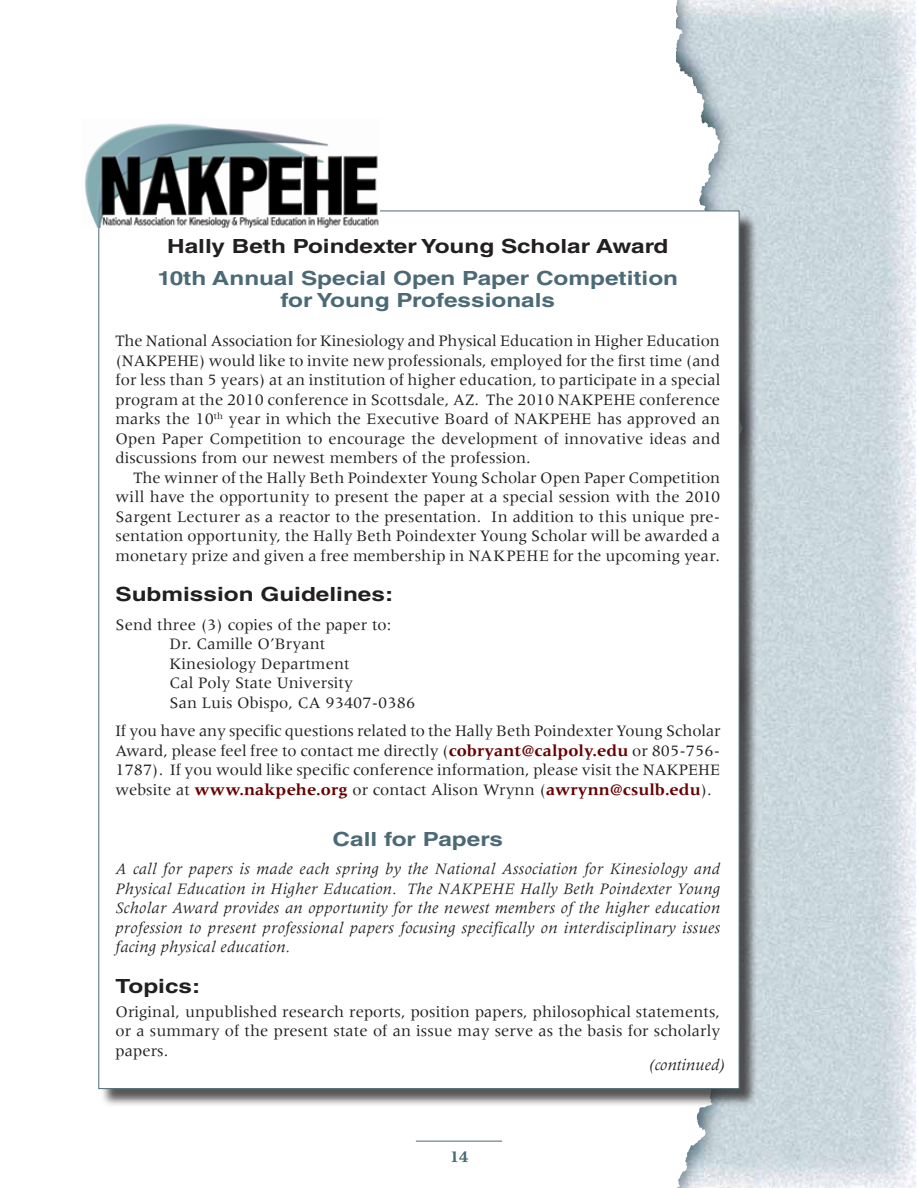
<style>
.page{position:relative;width:918px;height:1188px;background:#fff}
.page>*{position:absolute;margin:0;border:0;box-sizing:border-box;transform-origin:0 0}
.t1{font:700 19.5px/22.5px "Helvetica LT Std";color:#4b6a76;text-align:center;scale:1.25 1}
.t2{font:700 19.5px "Helvetica LT Std";color:#221f20;scale:1.25 1}
.t3{font:16.5px/19.5px "Meridien";letter-spacing:.005em;color:#221f20;text-align:justify}
.t4{font:italic 16.5px/19.5px "Meridien";letter-spacing:.015em;color:#221f20;text-align:justify}
.t5{font:700 16.5px "Meridien";color:#4b6a76}
.s1{font-weight:700;color:#670000}
</style>
<div class="page">
<img style="left:743px;top:0;width:173px;height:1188px">
<svg style="left:676px;top:0;width:67px;height:1188px"></svg>
<hr style="left:416px;top:1141px;width:86px;height:1px;background:#4b6a76">
<div style="left:101px;top:213px;width:657px;height:895px;background:#221f20;opacity:.75"></div>
<div style="left:98px;top:211px;width:642px;height:878px;background:#fff;border:1px solid #4b6a76"></div>
<img style="left:84px;top:123px;width:296px;height:104px">
<p class="t2" style="left:167px;top:234px;width:403px">Hally Beth Poindexter Young Scholar Award</p>
<p class="t1" style="left:158px;top:266px;width:418px">10th Annual Special Open Paper Competition for Young Professionals</p>
<p class="t3" style="left:116px;top:331px;width:606px">The National Association for Kinesiology and Physical Education in Higher Education (NAKPEHE) would like to invite new professionals, employed for the first time (and for less than 5 years) at an institution of higher education, to participate in a special program at the 2010 conference in Scottsdale, AZ. The 2010 NAKPEHE conference marks the 10<sup>th</sup> year in which the Executive Board of NAKPEHE has approved an Open Paper Competition to encourage the development of innovative ideas and discussions from our newest members of the profession.</p>
<p class="t3" style="left:116px;top:468px;width:606px;text-indent:18px">The winner of the Hally Beth Poindexter Young Scholar Open Paper Competition will have the opportunity to present the paper at a special session with the 2010<br>Sargent Lecturer as a reactor to the presentation. In addition to this unique pre&shy;sentation opportunity, the Hally Beth Poindexter Young Scholar will be awarded a monetary prize and given a free membership in NAKPEHE for the upcoming year.</p>
<p class="t2" style="left:116px;top:582px;width:224px">Submission Guidelines:</p>
<p class="t3" style="left:170px;top:615px;width:247px;text-align:left;text-indent:-54px">Send three (3) copies of the paper to:<br>Dr. Camille O’Bryant<br>Kinesiology Department<br>Cal Poly State University<br>San Luis Obispo, CA 93407-0386</p>
<p class="t3" style="left:116px;top:721px;width:607px">If you have any specific questions related to the Hally Beth Poindexter Young Scholar Award, please feel free to contact me directly (<span class="s1">cobryant@calpoly.edu</span> or 805-756- 1787). If you would like specific conference information, please visit the NAKPEHE website at <span class="s1">www.nakpehe.org</span> or contact Alison Wrynn (<span class="s1">awrynn@csulb.edu</span>).</p>
<p class="t1" style="left:333px;top:827px;width:138px">Call for Papers</p>
<p class="t4" style="left:116px;top:859px;width:606px">A call for papers is made each spring by the National Association for Kinesiology and Physical Education in Higher Education. The NAKPEHE Hally Beth Poindexter Young Scholar Award provides an opportunity for the newest members of the higher education profession to present professional papers focusing specifically on interdisciplinary issues facing physical education.</p>
<p class="t2" style="left:116px;top:974px;width:69px">Topics:</p>
<p class="t3" style="left:116px;top:1002px;width:606px">Original, unpublished research reports, position papers, philosophical statements, or a summary of the present state of an issue may serve as the basis for scholarly papers.</p>
<p class="t4" style="left:649px;top:1055px;width:78px">(continued)</p>
<p class="t5" style="left:450px;top:1147px;width:20px">14</p>
</div>
